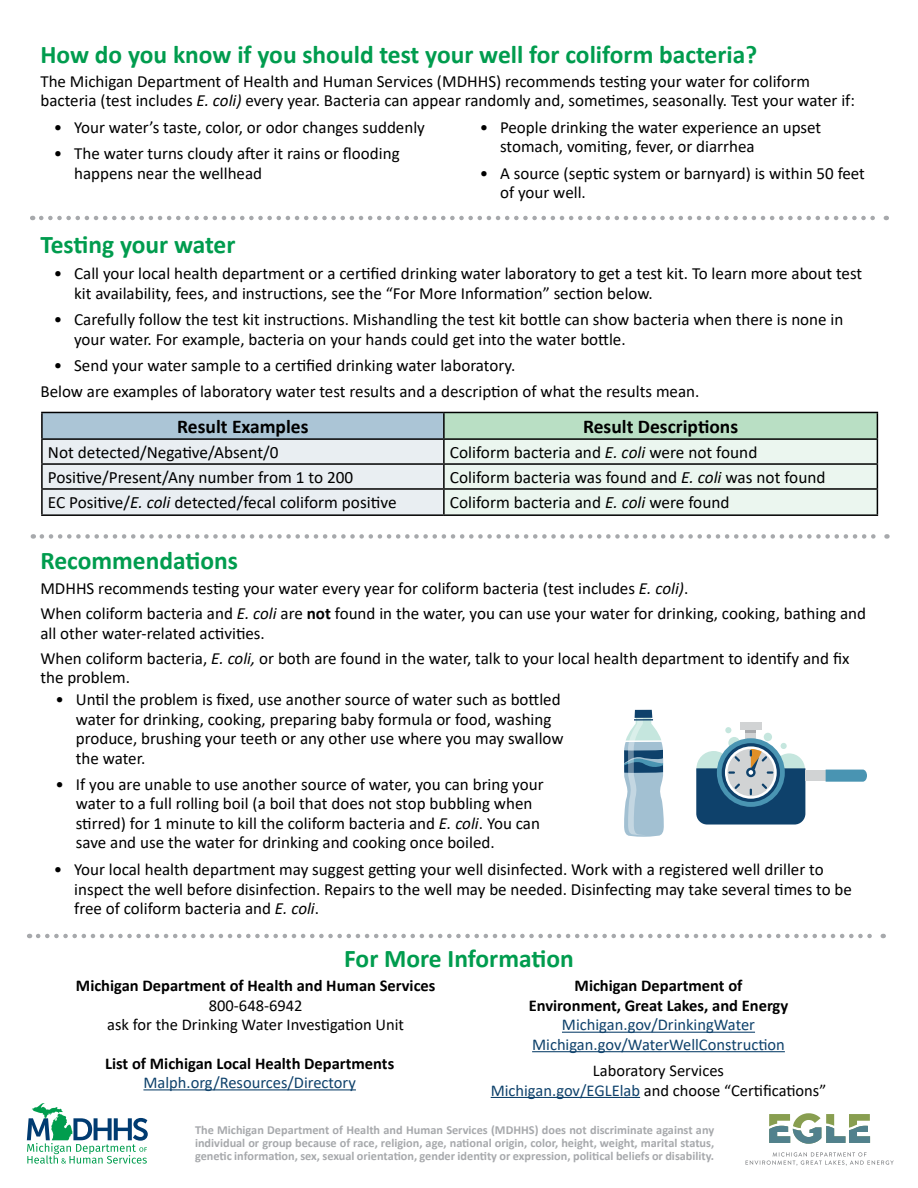
<style>
.page{position:relative;width:918px;height:1188px;background:#fff}
.page>*{position:absolute;margin:0;border:0;box-sizing:border-box;transform-origin:0 0}
.t1{font:700 25.5px "Calibri";color:#009c4e}
.t2{font:700 19.5px "Calibri";color:#000}
.t3{font:17.25px "Calibri";color:#000}
.t4{font:17.1px/19.5px "Calibri";color:#000}
.t5{font:700 16.5px/19.5px "Calibri";color:#000;text-align:center}
.t6{font:16.5px/19.5px "Calibri";color:#000;text-align:center}
.t7{font:16.5px/19.5px "Calibri";color:#0e416b;text-align:center}
.t8{font:700 12.3px/13px "Calibri";color:#a7a9ac;text-align:justify}
.s1{font-style:italic}
.s2{font-weight:700}
.s3{color:#0e416b}
</style>
<div class="page">
<hr style="left:562px;top:1032px;width:193px;height:1px;background:#0e416b">
<hr style="left:532px;top:1051px;width:253px;height:1px;background:#0e416b">
<hr style="left:491px;top:1097px;width:149px;height:1px;background:#0e416b">
<hr style="left:143px;top:1089px;width:213px;height:1px;background:#0e416b">
<hr style="left:444px;top:412px;width:434px;height:1px;background:#000">
<svg style="left:43px;top:413px;width:835px;height:101px;background:#d5e3e0"></svg>
<hr style="left:444px;top:514px;width:434px;height:2px;background:#000">
<hr style="left:41px;top:412px;width:403px;height:1px;background:#000">
<hr style="left:41px;top:413px;width:2px;height:25px;background:#000">
<hr style="left:443px;top:413px;width:2px;height:25px;background:#000">
<hr style="left:41px;top:438px;width:403px;height:2px;background:#000">
<hr style="left:41px;top:440px;width:2px;height:23px;background:#000">
<hr style="left:443px;top:440px;width:2px;height:23px;background:#000">
<hr style="left:41px;top:463px;width:403px;height:2px;background:#000">
<hr style="left:41px;top:465px;width:2px;height:23px;background:#000">
<hr style="left:443px;top:465px;width:2px;height:23px;background:#000">
<hr style="left:41px;top:488px;width:403px;height:2px;background:#000">
<hr style="left:41px;top:490px;width:2px;height:24px;background:#000">
<hr style="left:443px;top:490px;width:2px;height:24px;background:#000">
<hr style="left:41px;top:514px;width:403px;height:2px;background:#000">
<svg style="left:38px;top:934px;width:846px;height:4px"></svg>
<div style="left:728px;top:737px;width:12px;height:12px;background:#c5e6de;border-radius:50%"></div>
<svg style="left:725px;top:727px;width:6px;height:6px"></svg>
<div style="left:764px;top:733px;width:8px;height:8px;background:#c5e6de;border-radius:50%"></div>
<div style="left:806px;top:771px;width:38px;height:10px;background:#d1d3d4"></div>
<svg style="left:826px;top:770px;width:41px;height:12px"></svg>
<div style="left:746px;top:730px;width:10px;height:11px;background:#d1d3d4"></div>
<svg style="left:746px;top:730px;width:10px;height:3px"></svg>
<svg style="left:717px;top:738px;width:68px;height:69px"></svg>
<svg style="left:696px;top:743px;width:109px;height:82px;background:#62869d"></svg>
<div style="left:740px;top:722px;width:21px;height:8px;background:#d1d3d4"></div>
<svg style="left:624px;top:710px;width:40px;height:127px;background:#a0bccc"></svg>
<svg style="left:41px;top:216px;width:846px;height:4px"></svg>
<svg style="left:42px;top:534px;width:845px;height:5px"></svg>
<svg style="left:27px;top:1103px;width:121px;height:61px"></svg>
<svg style="left:746px;top:1152px;width:148px;height:14px"></svg>
<svg style="left:769px;top:1113px;width:101px;height:31px"></svg>
<h1 class="t1" style="left:40px;top:36px;width:718px">How do you know if you should test your well for coliform bacteria?</h1>
<p class="t4" style="left:40px;top:71px;width:816px">The Michigan Department of Health and Human Services (MDHHS) recommends testing your water for coliform bacteria (test includes <span class="s1">E. coli)</span> every year. Bacteria can appear randomly and, sometimes, seasonally. Test your water if:</p>
<p class="t4" style="left:54px;top:117px;width:373px">• Your water’s taste, color, or odor changes suddenly</p>
<p class="t4" style="left:74px;top:143px;width:327px;text-indent:-20px">• The water turns cloudy after it rains or flooding happens near the wellhead</p>
<p class="t4" style="left:500px;top:117px;width:323px;text-indent:-20px">• People drinking the water experience an upset stomach, vomiting, fever, or diarrhea</p>
<p class="t4" style="left:500px;top:163px;width:366px;text-indent:-20px">• A source (septic system or barnyard) is within 50 feet of your well.</p>
<h1 class="t1" style="left:40px;top:227px;width:197px">Testing your water</h1>
<p class="t4" style="left:74px;top:264px;width:790px;text-indent:-20px">• Call your local health department or a certified drinking water laboratory to get a test kit. To learn more about test kit availability, fees, and instructions, see the “For More Information” section below.</p>
<p class="t4" style="left:74px;top:309px;width:771px;text-indent:-20px">• Carefully follow the test kit instructions. Mishandling the test kit bottle can show bacteria when there is none in your water. For example, bacteria on your hands could get into the water bottle.</p>
<p class="t4" style="left:40px;top:352px;width:661px;line-height:26.2px;text-indent:14px">• Send your water sample to a certified drinking water laboratory.<br>Below are examples of laboratory water test results and a description of what the results mean.</p>
<p class="t2" style="left:177px;top:413px;width:133px">Result Examples</p>
<p class="t2" style="left:583px;top:413px;width:157px">Result Descriptions</p>
<p class="t3" style="left:48px;top:440px;width:232px">Not detected/Negative/Absent/0</p>
<p class="t3" style="left:450px;top:440px;width:309px">Coliform bacteria and <span class="s1">E. coli</span> were not found</p>
<p class="t3" style="left:48px;top:465px;width:307px">Positive/Present/Any number from 1 to 200</p>
<p class="t3" style="left:450px;top:465px;width:377px">Coliform bacteria was found and <span class="s1">E. coli</span> was not found</p>
<p class="t3" style="left:48px;top:490px;width:350px">EC Positive/<span class="s1">E. coli</span> detected/fecal coliform positive</p>
<p class="t3" style="left:450px;top:490px;width:281px">Coliform bacteria and <span class="s1">E. coli</span> were found</p>
<h1 class="t1" style="left:40px;top:543px;width:199px">Recommendations</h1>
<p class="t4" style="left:40px;top:576px;width:827px;line-height:24.9px">MDHHS recommends testing your water every year for coliform bacteria (test includes <span class="s1">E. coli)</span>.<br>When coliform bacteria and <span class="s1">E. coli</span> are <span class="s2">not</span> found in the water, you can use your water for drinking, cooking, bathing and</p>
<p class="t4" style="left:40px;top:620px;width:810px;line-height:24.9px">all other water-related activities.<br>When coliform bacteria, <span class="s1">E. coli,</span> or both are found in the water, talk to your local health department to identify and fix</p>
<p class="t4" style="left:40px;top:667px;width:91px">the problem.</p>
<p class="t4" style="left:76px;top:689px;width:489px;text-indent:-20px">• Until the problem is fixed, use another source of water such as bottled water for drinking, cooking, preparing baby formula or food, washing produce, brushing your teeth or any other use where you may swallow the water.</p>
<p class="t4" style="left:76px;top:774px;width:469px;text-indent:-20px">• If you are unable to use another source of water, you can bring your water to a full rolling boil (a boil that does not stop bubbling when stirred) for 1 minute to kill the coliform bacteria and <span class="s1">E. coli</span>. You can save and use the water for drinking and cooking once boiled.</p>
<p class="t4" style="left:74px;top:859px;width:779px;text-indent:-20px">• Your local health department may suggest getting your well disinfected. Work with a registered well driller to inspect the well before disinfection. Repairs to the well may be needed. Disinfecting may take several times to be free of coliform bacteria and <span class="s1">E. coli</span>.</p>
<h1 class="t1" style="left:344px;top:941px;width:231px">For More Information</h1>
<p class="t5" style="left:76px;top:976px;width:361px">Michigan Department of Health and Human Services</p>
<p class="t6" style="left:107px;top:995px;width:298px">800-648-6942<br>ask for the Drinking Water Investigation Unit</p>
<p class="t5" style="left:105px;top:1053px;width:291px">List of Michigan Local Health Departments</p>
<p class="t7" style="left:143px;top:1072px;width:214px">Malph.org/Resources/Directory</p>
<p class="t5" style="left:529px;top:976px;width:261px">Michigan Department of<br>Environment, Great Lakes, and Energy</p>
<p class="t7" style="left:532px;top:1015px;width:254px">Michigan.gov/DrinkingWater<br>Michigan.gov/WaterWellConstruction</p>
<p class="t6" style="left:491px;top:1060px;width:337px">Laboratory Services<br><span class="s3">Michigan.gov/EGLElab</span> and choose “Certifications”</p>
<p class="t8" style="left:195px;top:1123px;width:521px">The Michigan Department of Health and Human Services (MDHHS) does not discriminate against any individual or group because of race, religion, age, national origin, color, height, weight, marital status, genetic information, sex, sexual orientation, gender identity or expression, political beliefs or disability.</p>
</div>
